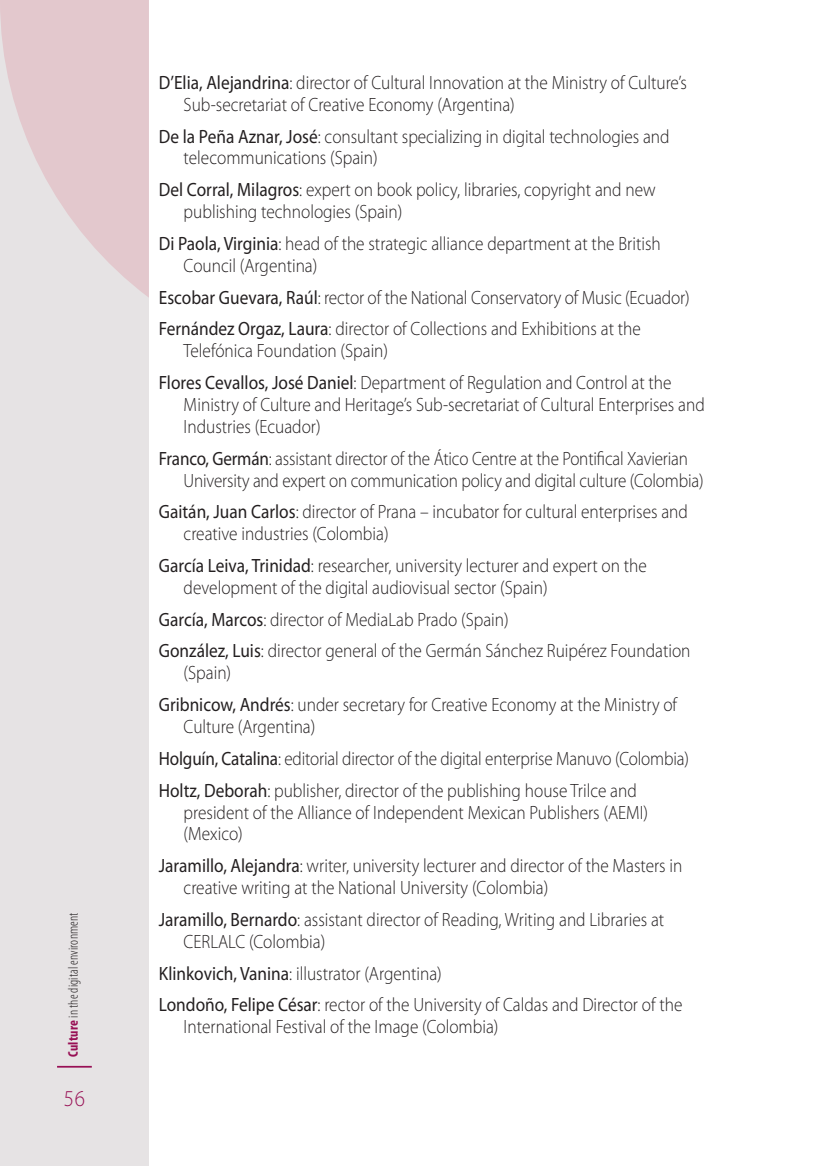
<style>
.page{position:relative;width:819px;height:1166px;background:#fff}
.page>*{position:absolute;margin:0;border:0;box-sizing:border-box;transform-origin:0 0}
.t1{font:300 22.75px "Myriad Pro";color:#981055;scale:.92 1}
.t2{font:300 19.25px/21.9px "Myriad Pro";color:#231f20;scale:.9 1}
.t3{font:300 19.25px/21.9px "Myriad Pro";color:#231f20;scale:.89 1}
.t4{font:300 condensed 14px "Myriad Pro";letter-spacing:.01em;color:#231f20}
.s1{font-weight:700;color:#981055}
.s2{font-weight:400}
</style>
<div class="page">
<div style="left:0;top:0;width:149px;height:1166px;background:#e6e3e4"></div>
<svg style="left:0;top:0;width:149px;height:297px;fill:#e3c8cd"></svg>
<hr style="left:57px;top:1066px;width:35px;height:1px;background:#981055">
<p class="t4" style="left:65px;top:1057px;width:146px;rotate:-90deg"><span class="s1">Culture</span> in the digital environment</p>
<p class="t1" style="left:64px;top:1085px;width:24px">56</p>
<p class="t2" style="left:184px;top:71px;width:560px;text-indent:-25px"><span class="s2">D’Elia, Alejandrina</span>: director of Cultural Innovation at the Ministry of Culture’s<br>Sub-secretariat of Creative Economy (Argentina)</p>
<p class="t2" style="left:184px;top:125px;width:541px;text-indent:-25px"><span class="s2">De la Peña Aznar, José</span>: consultant specializing in digital technologies and telecommunications (Spain)</p>
<p class="t2" style="left:184px;top:179px;width:526px;text-indent:-25px"><span class="s2">Del Corral, Milagros</span>: expert on book policy, libraries, copyright and new publishing technologies (Spain)</p>
<p class="t2" style="left:184px;top:232px;width:531px;text-indent:-25px"><span class="s2">Di Paola, Virginia</span>: head of the strategic alliance department at the British<br>Council (Argentina)</p>
<p class="t2" style="left:159px;top:281px;width:591px;line-height:31.8px"><span class="s2">Escobar Guevara, Raúl</span>: rector of the National Conservatory of Music (Ecuador)<br><span class="s2">Fernández Orgaz, Laura</span>: director of Collections and Exhibitions at the</p>
<p class="t2" style="left:159px;top:335px;width:571px;line-height:31.8px;text-indent:25px">Telefónica Foundation (Spain)<br><span class="s2">Flores Cevallos, José Daniel</span>: Department of Regulation and Control at the</p>
<p class="t2" style="left:184px;top:393px;width:580px">Ministry of Culture and Heritage’s Sub-secretariat of Cultural Enterprises and<br>Industries (Ecuador)</p>
<p class="t3" style="left:184px;top:447px;width:585px;text-indent:-25px"><span class="s2">Franco, Germán</span>: assistant director of the Ático Centre at the Pontifical Xavierian<br>University and expert on communication policy and digital culture (Colombia)</p>
<p class="t2" style="left:184px;top:501px;width:561px;text-indent:-25px"><span class="s2">Gaitán, Juan Carlos</span>: director of Prana – incubator for cultural enterprises and creative industries (Colombia)</p>
<p class="t2" style="left:184px;top:554px;width:516px;text-indent:-25px"><span class="s2">García Leiva, Trinidad</span>: researcher, university lecturer and expert on the development of the digital audiovisual sector (Spain)</p>
<p class="t2" style="left:159px;top:603px;width:592px;line-height:31.8px"><span class="s2">García, Marcos</span>: director of MediaLab Prado (Spain)<br><span class="s2">González, Luis</span>: director general of the Germán Sánchez Ruipérez Foundation</p>
<p class="t2" style="left:159px;top:657px;width:577px;line-height:31.8px;text-indent:25px">(Spain)<br><span class="s2">Gribnicow, Andrés</span>: under secretary for Creative Economy at the Ministry of</p>
<p class="t2" style="left:159px;top:710px;width:590px;line-height:31.8px;text-indent:25px">Culture (Argentina)<br><span class="s2">Holguín, Catalina</span>: editorial director of the digital enterprise Manuvo (Colombia)<br><span class="s2">Holtz, Deborah</span>: publisher, director of the publishing house Trilce and</p>
<p class="t2" style="left:184px;top:801px;width:517px">president of the Alliance of Independent Mexican Publishers (AEMI) (Mexico)</p>
<p class="t2" style="left:184px;top:855px;width:555px;text-indent:-25px"><span class="s2">Jaramillo, Alejandra</span>: writer, university lecturer and director of the Masters in creative writing at the National University (Colombia)</p>
<p class="t2" style="left:184px;top:908px;width:535px;text-indent:-25px"><span class="s2">Jaramillo, Bernardo</span>: assistant director of Reading, Writing and Libraries at<br>CERLALC (Colombia)</p>
<p class="t2" style="left:159px;top:957px;width:583px;line-height:31.8px"><span class="s2">Klinkovich, Vanina</span>: illustrator (Argentina)<br><span class="s2">Londoño, Felipe César</span>: rector of the University of Caldas and Director of the</p>
<p class="t2" style="left:184px;top:1016px;width:351px">International Festival of the Image (Colombia)</p>
</div>
